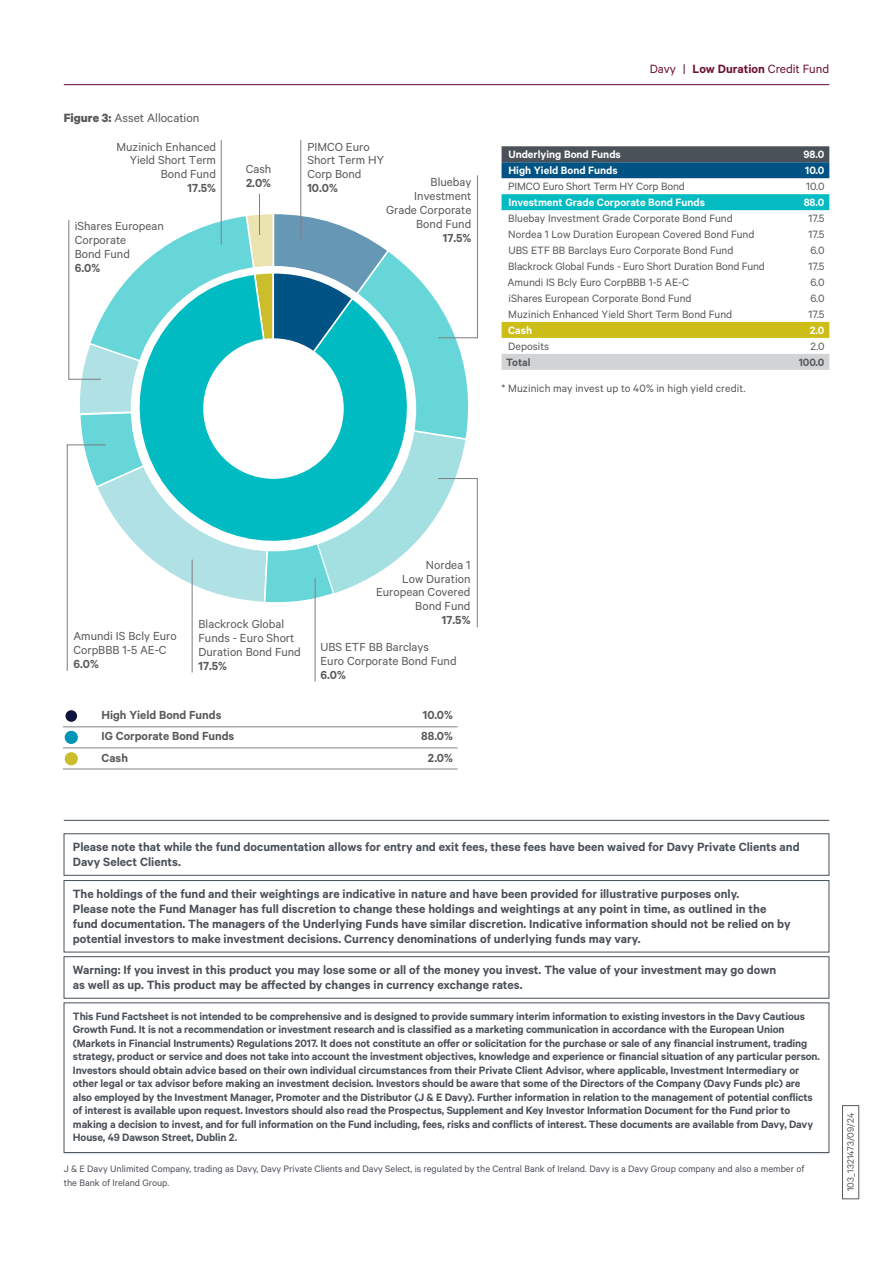
<style>
.page{position:relative;width:893px;height:1263px;background:#fff}
.page>*{position:absolute;margin:0;border:0;box-sizing:border-box;transform-origin:0 0}
.t1{font:600 13.5px/15px "Calibre";color:#4b5159}
.t2{font:13.5px "Calibre";color:#6d1132}
.t3{font:13.5px "Calibre";color:#58595b}
.t4{font:13.2px/14px "Calibre";color:#58595b}
.t5{font:600 13.2px "Calibre";color:#58595b}
.t6{font:600 12px/13.5px "Calibre";letter-spacing:-.01em;color:#4b5159}
.t7{font:12px "Calibre";color:#58595b}
.t8{font:600 12px "Calibre";color:#fff}
.t9{font:600 12px "Calibre";color:#58595b}
.t10{font:10.5px/13.5px "Calibre";color:#4b5159}
.t11{font:10.5px "Calibre";letter-spacing:.015em;color:#58595b}
.s1{font-weight:700}
.s2{font-weight:600}
</style>
<div class="page">
<hr style="left:64px;top:84px;width:765px;height:1px;background:#660433">
<svg style="left:502px;top:146px;width:327px;height:32px;background:#285470"></svg>
<div style="left:502px;top:194px;width:327px;height:16px;background:#03bbc1"></div>
<div style="left:502px;top:322px;width:327px;height:16px;background:#cdbd19"></div>
<div style="left:502px;top:354px;width:327px;height:16px;background:#d1d3d4"></div>
<div style="left:65px;top:709px;width:13px;height:14px;background:#0e143d;border-radius:50%"></div>
<div style="left:64px;top:709px;width:15px;height:14px;border:2px solid #fff;border-radius:50%"></div>
<div style="left:65px;top:731px;width:13px;height:13px;background:#0094b5;border-radius:50%"></div>
<div style="left:65px;top:752px;width:13px;height:13px;background:#ccbd2c;border-radius:50%"></div>
<hr style="left:64px;top:726px;width:394px;height:1px;background:#808285">
<hr style="left:64px;top:748px;width:394px;height:1px;background:#808285">
<hr style="left:64px;top:769px;width:394px;height:1px;background:#808285">
<hr style="left:221px;top:140px;width:1px;height:105px;background:#808285">
<hr style="left:315px;top:578px;width:1px;height:103px;background:#808285">
<hr style="left:300px;top:140px;width:1px;height:99px;background:#808285">
<svg style="left:66px;top:174px;width:412px;height:498px"></svg>
<hr style="left:64px;top:1153px;width:764px;height:1px;background:#e9e9ea">
<div style="left:842px;top:1105px;width:17px;height:94px;border:1px solid #58595b"></div>
<hr style="left:64px;top:820px;width:765px;height:1px;background:#48525a">
<div style="left:64px;top:956px;width:765px;height:42px;border:1px solid #48525a"></div>
<div style="left:64px;top:880px;width:765px;height:72px;border:1px solid #48525a"></div>
<div style="left:64px;top:1002px;width:765px;height:151px;border:1px solid #48525a"></div>
<div style="left:64px;top:833px;width:765px;height:43px;border:1px solid #48525a"></div>
<p class="t3" style="left:64px;top:110px;width:137px"><span class="s1">Figure 3:</span> Asset Allocation</p>
<p class="t4" style="left:117px;top:139px;width:101px;text-align:right">Muzinich Enhanced<br>Yield Short Term<br>Bond Fund</p>
<p class="t5" style="left:187px;top:180px;width:30px">17.5%</p>
<p class="t4" style="left:75px;top:219px;width:91px">iShares European<br>Corporate<br>Bond Fund</p>
<p class="t5" style="left:75px;top:260px;width:27px">6.0%</p>
<p class="t4" style="left:246px;top:162px;width:27px">Cash</p>
<p class="t5" style="left:246px;top:175px;width:27px">2.0%</p>
<p class="t4" style="left:307px;top:139px;width:78px">PIMCO Euro<br>Short Term HY<br>Corp Bond</p>
<p class="t5" style="left:307px;top:180px;width:32px">10.0%</p>
<p class="t4" style="left:386px;top:174px;width:87px;text-align:right">Bluebay<br>Investment<br>Grade Corporate<br>Bond Fund</p>
<p class="t5" style="left:443px;top:230px;width:30px">17.5%</p>
<p class="t2" style="left:650px;top:60px;width:181px">Davy | <span class="s2">Low Duration</span> Credit Fund</p>
<p class="t8" style="left:508px;top:147px;width:114px">Underlying Bond Funds</p>
<p class="t8" style="left:803px;top:147px;width:22px">98.0</p>
<p class="t8" style="left:508px;top:163px;width:111px">High Yield Bond Funds</p>
<p class="t8" style="left:805px;top:163px;width:21px">10.0</p>
<p class="t7" style="left:508px;top:179px;width:178px">PIMCO Euro Short Term HY Corp Bond</p>
<p class="t7" style="left:806px;top:179px;width:20px">10.0</p>
<p class="t8" style="left:508px;top:195px;width:198px">Investment Grade Corporate Bond Funds</p>
<p class="t8" style="left:804px;top:195px;width:22px">88.0</p>
<p class="t7" style="left:508px;top:211px;width:226px">Bluebay Investment Grade Corporate Bond Fund</p>
<p class="t7" style="left:808px;top:211px;width:18px">17.5</p>
<p class="t7" style="left:508px;top:227px;width:248px">Nordea 1 Low Duration European Covered Bond Fund</p>
<p class="t7" style="left:808px;top:227px;width:18px">17.5</p>
<p class="t7" style="left:508px;top:243px;width:226px">UBS ETF BB Barclays Euro Corporate Bond Fund</p>
<p class="t7" style="left:810px;top:243px;width:16px">6.0</p>
<p class="t7" style="left:508px;top:259px;width:258px">Blackrock Global Funds - Euro Short Duration Bond Fund</p>
<p class="t7" style="left:808px;top:259px;width:18px">17.5</p>
<p class="t7" style="left:507px;top:275px;width:183px">Amundi IS Bcly Euro CorpBBB 1-5 AE-C</p>
<p class="t7" style="left:810px;top:275px;width:16px">6.0</p>
<p class="t7" style="left:508px;top:291px;width:185px">iShares European Corporate Bond Fund</p>
<p class="t7" style="left:810px;top:291px;width:16px">6.0</p>
<p class="t7" style="left:508px;top:307px;width:225px">Muzinich Enhanced Yield Short Term Bond Fund</p>
<p class="t7" style="left:808px;top:307px;width:18px">17.5</p>
<p class="t8" style="left:508px;top:323px;width:26px">Cash</p>
<p class="t8" style="left:810px;top:323px;width:16px">2.0</p>
<p class="t7" style="left:508px;top:339px;width:42px">Deposits</p>
<p class="t7" style="left:811px;top:339px;width:15px">2.0</p>
<p class="t9" style="left:506px;top:355px;width:26px">Total</p>
<p class="t9" style="left:799px;top:355px;width:27px">100.0</p>
<p class="t7" style="left:502px;top:381px;width:245px">* Muzinich may invest up to 40% in high yield credit.</p>
<p class="t4" style="left:73px;top:628px;width:105px">Amundi IS Bcly Euro<br>CorpBBB 1-5 AE-C</p>
<p class="t5" style="left:73px;top:656px;width:27px">6.0%</p>
<p class="t4" style="left:199px;top:616px;width:104px">Blackrock Global<br>Funds - Euro Short<br>Duration Bond Fund</p>
<p class="t5" style="left:199px;top:657px;width:30px">17.5%</p>
<p class="t4" style="left:376px;top:557px;width:96px;text-align:right">Nordea 1<br>Low Duration<br>European Covered<br>Bond Fund</p>
<p class="t5" style="left:442px;top:612px;width:30px">17.5%</p>
<p class="t4" style="left:320px;top:639px;width:138px">UBS ETF BB Barclays<br>Euro Corporate Bond Fund</p>
<p class="t5" style="left:320px;top:667px;width:27px">6.0%</p>
<p class="t5" style="left:102px;top:707px;width:121px">High Yield Bond Funds</p>
<p class="t5" style="left:423px;top:707px;width:31px">10.0%</p>
<p class="t5" style="left:102px;top:728px;width:134px">IG Corporate Bond Funds</p>
<p class="t5" style="left:421px;top:728px;width:33px">88.0%</p>
<p class="t5" style="left:102px;top:750px;width:28px">Cash</p>
<p class="t5" style="left:428px;top:750px;width:26px">2.0%</p>
<p class="t1" style="left:73px;top:839px;width:728px">Please note that while the fund documentation allows for entry and exit fees, these fees have been waived for Davy Private Clients and<br>Davy Select Clients.</p>
<p class="t1" style="left:73px;top:886px;width:719px">The holdings of the fund and their weightings are indicative in nature and have been provided for illustrative purposes only.<br>Please note the Fund Manager has full discretion to change these holdings and weightings at any point in time, as outlined in the fund documentation. The managers of the Underlying Funds have similar discretion. Indicative information should not be relied on by potential investors to make investment decisions. Currency denominations of underlying funds may vary.</p>
<p class="t1" style="left:73px;top:962px;width:705px">Warning: If you invest in this product you may lose some or all of the money you invest. The value of your investment may go down as well as up. This product may be affected by changes in currency exchange rates.</p>
<p class="t6" style="left:73px;top:1009px;width:749px">This Fund Factsheet is not intended to be comprehensive and is designed to provide summary interim information to existing investors in the Davy Cautious Growth Fund. It is not a recommendation or investment research and is classified as a marketing communication in accordance with the European Union (Markets in Financial Instruments) Regulations 2017. It does not constitute an offer or solicitation for the purchase or sale of any financial instrument, trading strategy, product or service and does not take into account the investment objectives, knowledge and experience or financial situation of any particular person.<br>Investors should obtain advice based on their own individual circumstances from their Private Client Advisor, where applicable, Investment Intermediary or other legal or tax advisor before making an investment decision. Investors should be aware that some of the Directors of the Company (Davy Funds plc) are also employed by the Investment Manager, Promoter and the Distributor (J &amp; E Davy). Further information in relation to the management of potential conflicts of interest is available upon request. Investors should also read the Prospectus, Supplement and Key Investor Information Document for the Fund prior to making a decision to invest, and for full information on the Fund including, fees, risks and conflicts of interest. These documents are available from Davy, Davy House, 49 Dawson Street, Dublin 2.</p>
<p class="t10" style="left:64px;top:1162px;width:742px">J &amp; E Davy Unlimited Company, trading as Davy, Davy Private Clients and Davy Select, is regulated by the Central Bank of Ireland. Davy is a Davy Group company and also a member of the Bank of Ireland Group.</p>
<p class="t11" style="left:845px;top:1191px;width:80px;rotate:-90deg">103_1321473/09/24</p>
</div>
